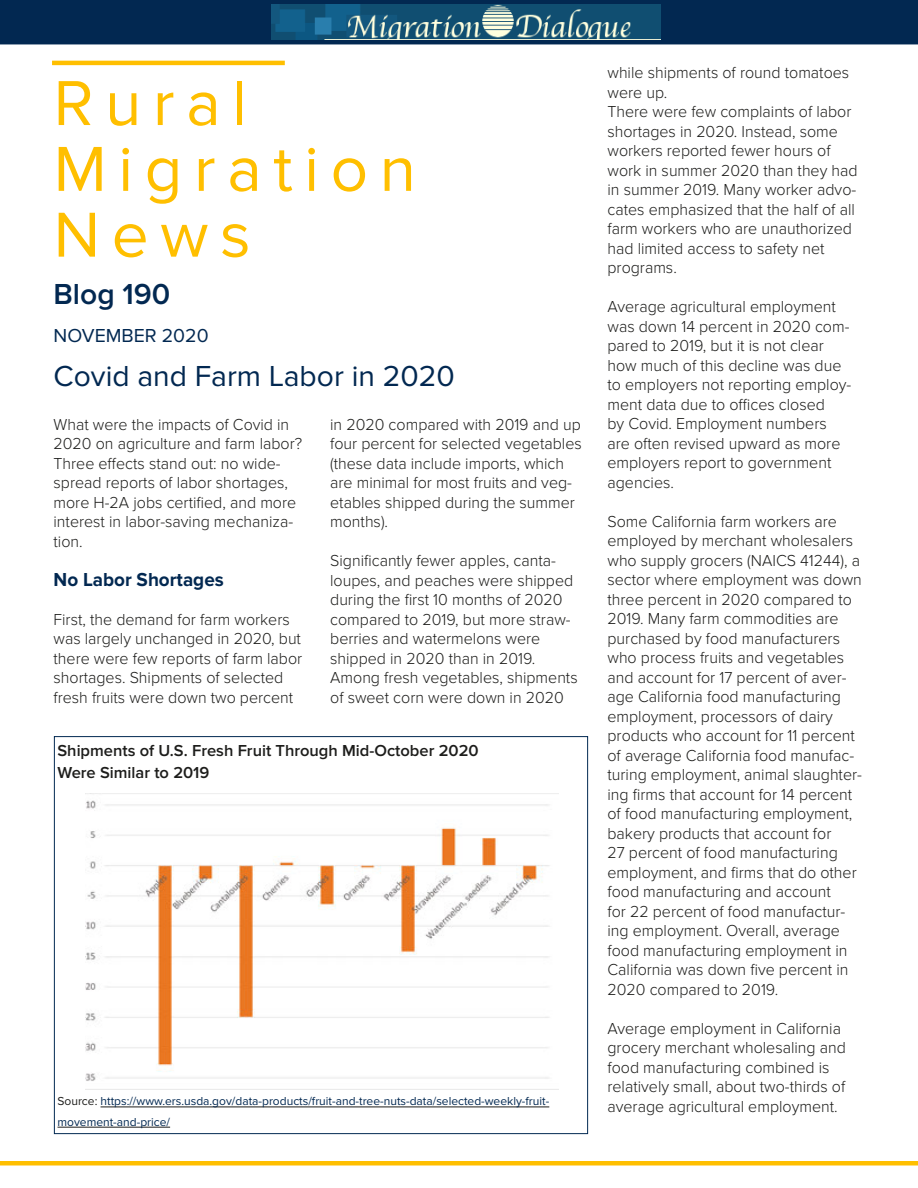
<style>
.page{position:relative;width:918px;height:1188px;background:#fff}
.page>*{position:absolute;margin:0;border:0;box-sizing:border-box;transform-origin:0 0}
.Magazine_Title{font:65.85px "Proxima Nova";letter-spacing:.175em;color:#ffbf00}
.Magazine_Title_Sub{font:30px "Proxima Nova";color:#022851}
.Magazine_Title_Sub-2{font:600 30px "Proxima Nova";color:#022851}
.Body_Text{font:700 19.5px "Proxima Nova";color:#022851}
.Number_-_Issue_-_Pri{font:19.5px "Proxima Nova";color:#022851}
.Body_Text-2{font:300 16.5px/19.5px "Proxima Nova";color:#1d1d1b}
.Article_Body__Palati{font:600 16.5px "Proxima Nova";color:#1d1d1b}
.Article_Body__Palati-2{font:12px/20.2px "Proxima Nova";color:#022851}
.s1{color:#1d1d1b}
</style>
<div class="page">
<div style="left:0;top:0;width:918px;height:44px;background:#022851"></div>
<hr style="left:52px;top:61px;width:233px;height:4px;background:#ffbf00">
<div style="left:0;top:1161px;width:918px;height:5px;background:#ffbf00"></div>
<img style="left:272px;top:5px;width:389px;height:35px">
<img style="left:86px;top:793px;width:472px;height:297px">
<hr style="left:101px;top:1107px;width:448px;height:1px;background:#1d1d1b">
<hr style="left:58px;top:1127px;width:112px;height:1px;background:#1d1d1b">
<p class="Magazine_Title" style="left:54px;top:65px;width:195px">Rural</p>
<p class="Magazine_Title" style="left:54px;top:131px;width:364px">Migration</p>
<p class="Magazine_Title" style="left:54px;top:197px;width:199px">News</p>
<p class="Magazine_Title_Sub-2" style="left:54px;top:277px;width:118px">Blog 190</p>
<p class="Number_-_Issue_-_Pri" style="left:54px;top:324px;width:157px">NOVEMBER 2020</p>
<p class="Magazine_Title_Sub" style="left:54px;top:358px;width:403px">Covid and Farm Labor in 2020</p>
<p class="Body_Text-2" style="left:54px;top:415px;width:250px">What were the impacts of Covid in<br>2020 on agriculture and farm labor?<br>Three effects stand out: no wide&shy;spread reports of labor shortages, more H-2A jobs certified, and more interest in labor-saving mechaniza&shy;tion.</p>
<p class="Body_Text" style="left:54px;top:568px;width:172px">No Labor Shortages</p>
<p class="Body_Text-2" style="left:54px;top:610px;width:250px">First, the demand for farm workers was largely unchanged in 2020, but there were few reports of farm labor shortages. Shipments of selected fresh fruits were down two percent</p>
<p class="Body_Text-2" style="left:330px;top:415px;width:253px">in 2020 compared with 2019 and up four percent for selected vegetables (these data include imports, which are minimal for most fruits and veg&shy;etables shipped during the summer months).</p>
<p class="Body_Text-2" style="left:330px;top:552px;width:249px">Significantly fewer apples, canta&shy;loupes, and peaches were shipped during the first 10 months of 2020 compared to 2019, but more straw&shy;berries and watermelons were shipped in 2020 than in 2019.<br>Among fresh vegetables, shipments of sweet corn were down in 2020</p>
<p class="Article_Body__Palati" style="left:58px;top:741px;width:423px">Shipments of U.S. Fresh Fruit Through Mid-October 2020</p>
<p class="Article_Body__Palati" style="left:58px;top:763px;width:153px">Were Similar to 2019</p>
<p class="Article_Body__Palati-2" style="left:58px;top:1092px;width:493px"><span class="s1">Source:</span> https://www.ers.usda.gov/data-products/fruit-and-tree-nuts-data/selected-weekly-fruit&shy;movement-and-price/</p>
<p class="Body_Text-2" style="left:608px;top:63px;width:243px">while shipments of round tomatoes were up.</p>
<p class="Body_Text-2" style="left:608px;top:102px;width:252px">There were few complaints of labor shortages in 2020. Instead, some workers reported fewer hours of work in summer 2020 than they had in summer 2019. Many worker advo&shy;cates emphasized that the half of all farm workers who are unauthorized had limited access to safety net programs.</p>
<p class="Body_Text-2" style="left:608px;top:297px;width:245px">Average agricultural employment was down 14 percent in 2020 com&shy;pared to 2019, but it is not clear how much of this decline was due to employers not reporting employ&shy;ment data due to offices closed<br>by Covid. Employment numbers are often revised upward as more employers report to government agencies.</p>
<p class="Body_Text-2" style="left:608px;top:512px;width:256px">Some California farm workers are employed by merchant wholesalers who supply grocers (NAICS 41244), a sector where employment was down three percent in 2020 compared to 2019. Many farm commodities are purchased by food manufacturers who process fruits and vegetables and account for 17 percent of aver&shy;age California food manufacturing employment, processors of dairy products who account for 11 percent of average California food manufac&shy;turing employment, animal slaughter&shy;ing firms that account for 14 percent of food manufacturing employment, bakery products that account for<br>27 percent of food manufacturing employment, and firms that do other food manufacturing and account<br>for 22 percent of food manufactur&shy;ing employment. Overall, average food manufacturing employment in California was down five percent in 2020 compared to 2019.</p>
<p class="Body_Text-2" style="left:608px;top:1019px;width:240px">Average employment in California grocery merchant wholesaling and food manufacturing combined is relatively small, about two-thirds of average agricultural employment.</p>
</div>
